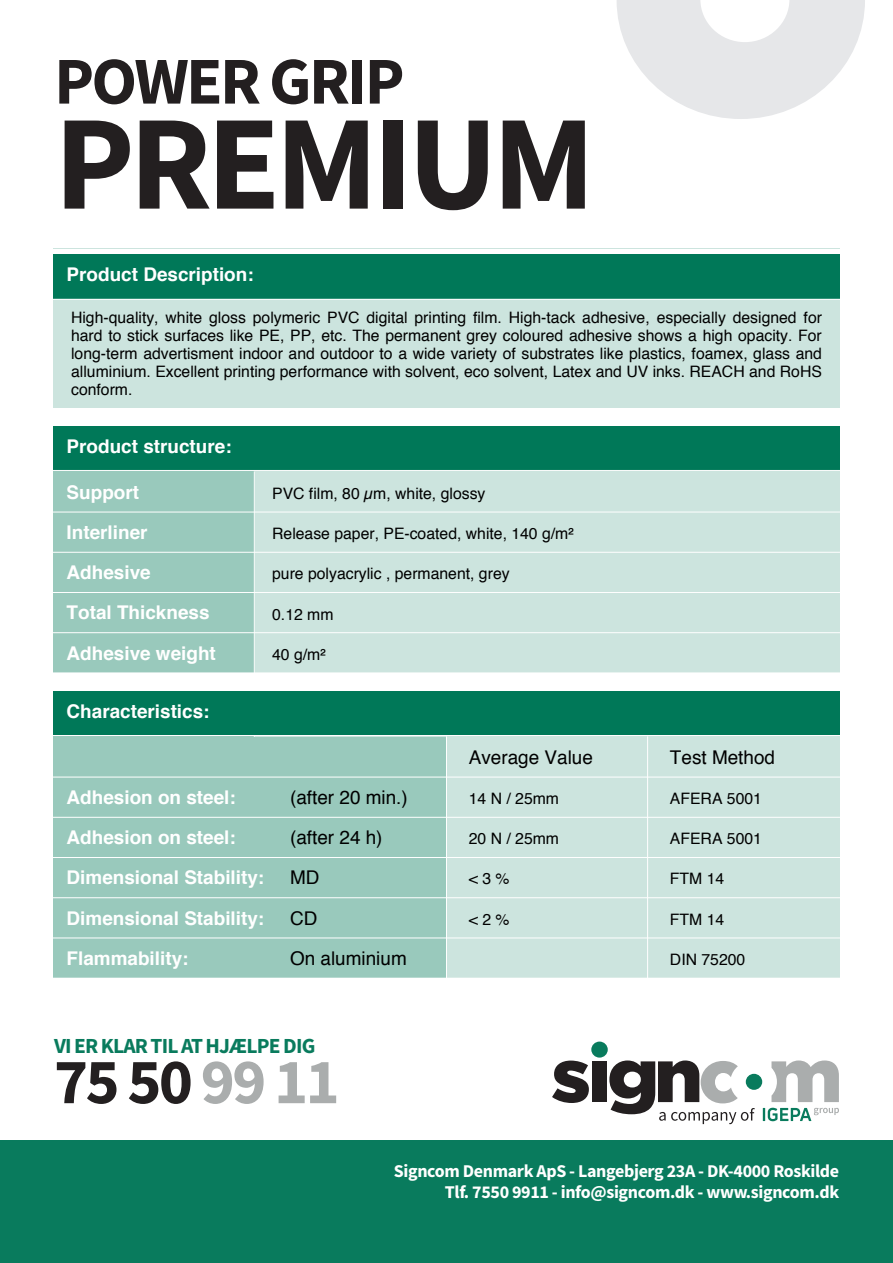
<style>
.page{position:relative;width:893px;height:1263px;background:#fff}
.page>*{position:absolute;margin:0;border:0;box-sizing:border-box;transform-origin:0 0}
.t1{font:700 135px "Source Sans Pro";letter-spacing:-.04em;color:#231f20}
.t2{font:700 66.75px "Source Sans Pro";letter-spacing:-.04em;color:#231f20}
.t3{font:700 64.5px "Source Sans Pro";letter-spacing:-.04em;color:#231f20}
.t4{font:700 21.45px "Source Sans Pro";letter-spacing:-.04em;color:#097b5d}
.t5{font:700 18.9px "Helvetica";color:#fff}
.t6{font:18.9px "Helvetica";color:#000}
.t7{font:700 18px "Source Sans Pro";letter-spacing:-.02em;color:#fff}
.t8{font:15.75px/17.9px "Helvetica";color:#000;text-align:justify}
.s1{color:#aaadad}
</style>
<div class="page">
<div style="left:53px;top:249px;width:787px;height:868px;background:#cce4de"></div>
<div style="left:49px;top:249px;width:795px;height:6px;background:#fff"></div>
<div style="left:53px;top:255px;width:787px;height:44px;background:#007858"></div>
<hr style="left:53px;top:299px;width:787px;height:1px;background:#fff">
<div style="left:49px;top:408px;width:795px;height:18px;background:#fff"></div>
<div style="left:53px;top:426px;width:787px;height:44px;background:#007858"></div>
<hr style="left:53px;top:470px;width:787px;height:1px;background:#fff">
<div style="left:53px;top:472px;width:201px;height:645px;background:#99c9bc"></div>
<hr style="left:254px;top:472px;width:1px;height:645px;background:#fff">
<hr style="left:53px;top:512px;width:787px;height:1px;background:#fff">
<hr style="left:53px;top:552px;width:787px;height:1px;background:#fff">
<hr style="left:53px;top:592px;width:787px;height:1px;background:#fff">
<hr style="left:53px;top:632px;width:787px;height:1px;background:#fff">
<hr style="left:53px;top:672px;width:787px;height:1px;background:#fff">
<div style="left:49px;top:673px;width:795px;height:18px;background:#fff"></div>
<div style="left:53px;top:691px;width:787px;height:44px;background:#007858"></div>
<hr style="left:53px;top:735px;width:787px;height:1px;background:#fff">
<div style="left:53px;top:737px;width:393px;height:380px;background:#99c9bc"></div>
<hr style="left:446px;top:737px;width:1px;height:380px;background:#fff">
<hr style="left:647px;top:737px;width:1px;height:380px;background:#fff">
<hr style="left:53px;top:777px;width:787px;height:1px;background:#fff">
<hr style="left:53px;top:817px;width:787px;height:1px;background:#fff">
<hr style="left:53px;top:857px;width:787px;height:1px;background:#fff">
<hr style="left:53px;top:897px;width:787px;height:1px;background:#fff">
<hr style="left:53px;top:937px;width:787px;height:1px;background:#fff">
<div style="left:49px;top:978px;width:795px;height:144px;background:#fff"></div>
<svg style="left:617px;top:0;width:248px;height:119px"></svg>
<div style="left:0;top:1140px;width:893px;height:123px;background:#097b5d"></div>
<svg style="left:771px;top:1060px;width:68px;height:42px"></svg>
<div style="left:592px;top:1061px;width:15px;height:41px;background:#231f20"></div>
<svg style="left:552px;top:1060px;width:37px;height:43px"></svg>
<div style="left:591px;top:1041px;width:17px;height:16px;background:#097b5d;border-radius:50%"></div>
<div style="left:746px;top:1074px;width:16px;height:16px;background:#097b5d;border-radius:50%"></div>
<svg style="left:763px;top:1108px;width:76px;height:13px"></svg>
<svg style="left:609px;top:1060px;width:146px;height:64px"></svg>
<p class="t2" style="left:54px;top:36px;width:352px">POWER GRIP</p>
<p class="t1" style="left:54px;top:72px;width:542px">PREMIUM</p>
<p class="t5" style="left:67px;top:259px;width:189px">Product Description:</p>
<p class="t8" style="left:71px;top:309px;width:752px">High-quality, white gloss polymeric PVC digital printing film. High-tack adhesive, especially designed for hard to stick surfaces like PE, PP, etc. The permanent grey coloured adhesive shows a high opacity. For long-term advertisment indoor and outdoor to a wide variety of substrates like plastics, foamex, glass and alluminium. Excellent printing performance with solvent, eco solvent, Latex and UV inks. REACH and RoHS conform.</p>
<p class="t5" style="left:67px;top:431px;width:167px">Product structure:</p>
<p class="t5" style="left:67px;top:477px;width:74px">Support</p>
<p class="t8" style="left:272px;top:485px;width:215px">PVC film, 80 µm, white, glossy</p>
<p class="t5" style="left:67px;top:517px;width:82px">Interliner</p>
<p class="t8" style="left:272px;top:525px;width:303px">Release paper, PE-coated, white, 140 g/m²</p>
<p class="t5" style="left:67px;top:557px;width:86px">Adhesive</p>
<p class="t8" style="left:272px;top:565px;width:239px">pure polyacrylic , permanent, grey</p>
<p class="t5" style="left:67px;top:597px;width:144px">Total Thickness</p>
<p class="t8" style="left:272px;top:606px;width:63px">0.12 mm</p>
<p class="t5" style="left:67px;top:638px;width:151px">Adhesive weight</p>
<p class="t8" style="left:272px;top:646px;width:55px">40 g/m²</p>
<p class="t5" style="left:67px;top:696px;width:144px">Characteristics:</p>
<p class="t6" style="left:469px;top:742px;width:126px">Average Value</p>
<p class="t6" style="left:670px;top:742px;width:107px">Test Method</p>
<p class="t5" style="left:67px;top:782px;width:171px">Adhesion on steel:</p>
<p class="t6" style="left:290px;top:783px;width:119px">(after 20 min.)</p>
<p class="t8" style="left:469px;top:790px;width:92px">14 N / 25mm</p>
<p class="t8" style="left:670px;top:790px;width:94px">AFERA 5001</p>
<p class="t5" style="left:67px;top:822px;width:171px">Adhesion on steel:</p>
<p class="t6" style="left:290px;top:823px;width:94px">(after 24 h)</p>
<p class="t8" style="left:469px;top:830px;width:92px">20 N / 25mm</p>
<p class="t8" style="left:670px;top:830px;width:94px">AFERA 5001</p>
<p class="t5" style="left:67px;top:862px;width:199px">Dimensional Stability:</p>
<p class="t6" style="left:290px;top:863px;width:31px">MD</p>
<p class="t8" style="left:469px;top:870px;width:42px">&lt; 3 %</p>
<p class="t8" style="left:670px;top:870px;width:56px">FTM 14</p>
<p class="t5" style="left:67px;top:903px;width:199px">Dimensional Stability:</p>
<p class="t6" style="left:290px;top:903px;width:29px">CD</p>
<p class="t8" style="left:469px;top:910px;width:42px">&lt; 2 %</p>
<p class="t8" style="left:670px;top:910px;width:56px">FTM 14</p>
<p class="t5" style="left:67px;top:943px;width:123px">Flammability:</p>
<p class="t6" style="left:290px;top:943px;width:118px">On aluminium</p>
<p class="t8" style="left:670px;top:951px;width:77px">DIN 75200</p>
<p class="t4" style="left:54px;top:1031px;width:263px">VI ER KLAR TIL AT HJÆLPE DIG</p>
<p class="t3" style="left:54px;top:1038px;width:287px">75 50 <span class="s1">99 11</span></p>
<p class="t7" style="left:394px;top:1158px;width:447px">Signcom Denmark ApS - Langebjerg 23A - DK-4000 Roskilde</p>
<p class="t7" style="left:445px;top:1180px;width:396px">Tlf. 7550 9911 - info@signcom.dk - www.signcom.dk</p>
</div>
